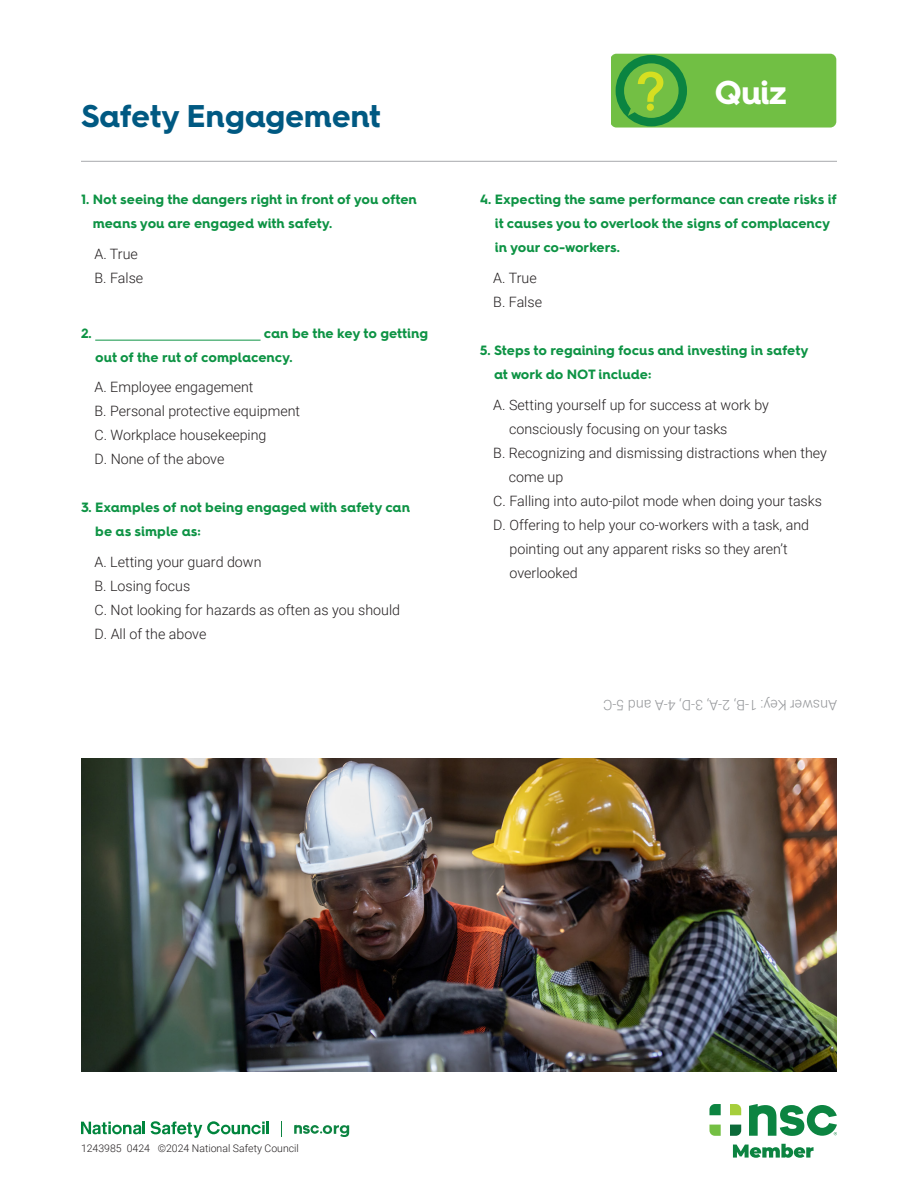
<style>
.page{position:relative;width:918px;height:1188px;background:#fff}
.page>*{position:absolute;margin:0;border:0;box-sizing:border-box;transform-origin:0 0}
.t1{font:700 33.15px "Hurme Geometric Sans 4";color:#fff}
.t2{font:700 31.5px "Hurme Geometric Sans 4";letter-spacing:-.01em;color:#005982}
.t3{font:300 14.25px/24px "Roboto";color:#231f20}
.t4{font:300 14.25px "Roboto";color:#939598}
.t5{font:700 13.5px/24px "Hurme Geometric Sans 4";color:#0d9344}
.t6{font:300 10.5px "Roboto";color:#231f20}
</style>
<div class="page">
<svg style="left:709px;top:1104px;width:12px;height:11px"></svg>
<svg style="left:709px;top:1125px;width:12px;height:11px"></svg>
<svg style="left:730px;top:1104px;width:11px;height:11px"></svg>
<svg style="left:730px;top:1125px;width:11px;height:11px"></svg>
<svg style="left:749px;top:1104px;width:88px;height:32px"></svg>
<svg style="left:733px;top:1144px;width:81px;height:14px"></svg>
<svg style="left:151px;top:1121px;width:118px;height:17px"></svg>
<svg style="left:81px;top:1122px;width:64px;height:12px"></svg>
<svg style="left:294px;top:1125px;width:55px;height:12px"></svg>
<svg style="left:281px;top:1121px;width:1px;height:16px"></svg>
<hr style="left:81px;top:161px;width:756px;height:1px;background:#a8a9ad">
<hr style="left:95px;top:340px;width:166px;height:1px;background:#0d9344">
<img style="left:81px;top:758px;width:756px;height:313px">
<div style="left:610px;top:54px;width:226px;height:74px;background:#71bf44;border-radius:6px"></div>
<div style="left:616px;top:55px;width:71px;height:71px;background:#0b8441;border-radius:50%"></div>
<div style="left:624px;top:63px;width:55px;height:55px;background:#73bf44;border-radius:50%"></div>
<svg style="left:628px;top:72px;width:35px;height:44px"></svg>
<div style="left:647px;top:104px;width:7px;height:7px;background:#d6df21;border-radius:50%"></div>
<p class="t2" style="left:81px;top:94px;width:302px">Safety Engagement</p>
<p class="t5" style="left:93px;top:187px;width:326px;text-indent:-12px">1. Not seeing the dangers right in front of you often means you are engaged with safety.</p>
<p class="t3" style="left:94px;top:241px;width:45px">A. True</p>
<p class="t3" style="left:94px;top:265px;width:50px">B. False</p>
<p class="t5" style="left:81px;top:321px;width:12px">2.</p>
<p class="t5" style="left:95px;top:321px;width:334px;text-indent:169px">can be the key to getting out of the rut of complacency.</p>
<p class="t3" style="left:94px;top:375px;width:160px">A. Employee engagement</p>
<p class="t3" style="left:94px;top:399px;width:207px">B. Personal protective equipment</p>
<p class="t3" style="left:94px;top:423px;width:174px">C. Workplace housekeeping</p>
<p class="t3" style="left:94px;top:447px;width:131px">D. None of the above</p>
<p class="t5" style="left:95px;top:495px;width:316px;text-indent:-14px">3. Examples of not being engaged with safety can be as simple as:</p>
<p class="t3" style="left:94px;top:549px;width:169px">A. Letting your guard down</p>
<p class="t3" style="left:94px;top:573px;width:97px">B. Losing focus</p>
<p class="t3" style="left:94px;top:597px;width:307px">C. Not looking for hazards as often as you should</p>
<p class="t3" style="left:94px;top:621px;width:113px">D. All of the above</p>
<p class="t1" style="left:714px;top:69px;width:74px">Quiz</p>
<p class="t5" style="left:495px;top:187px;width:343px;text-indent:-15px">4. Expecting the same performance can create risks if it causes you to overlook the signs of complacency in your co-workers.</p>
<p class="t3" style="left:493px;top:265px;width:45px">A. True</p>
<p class="t3" style="left:493px;top:289px;width:50px">B. False</p>
<p class="t5" style="left:494px;top:338px;width:316px;text-indent:-14px">5. Steps to regaining focus and investing in safety at work do NOT include:</p>
<p class="t3" style="left:509px;top:392px;width:262px;text-indent:-16px">A. Setting yourself up for success at work by consciously focusing on your tasks</p>
<p class="t3" style="left:509px;top:440px;width:320px;text-indent:-16px">B. Recognizing and dismissing distractions when they come up</p>
<p class="t3" style="left:493px;top:488px;width:330px">C. Falling into auto-pilot mode when doing your tasks</p>
<p class="t3" style="left:509px;top:512px;width:301px;text-indent:-16px">D. Offering to help your co-workers with a task, and pointing out any apparent risks so they aren’t overlooked</p>
<p class="t4" style="left:837px;top:715px;width:235px;rotate:-180deg">Answer Key: 1-B, 2-A, 3-D, 4-A and 5-C</p>
<p class="t6" style="left:81px;top:1141px;width:219px">1243985 0424 ©2024 National Safety Council</p>
</div>
